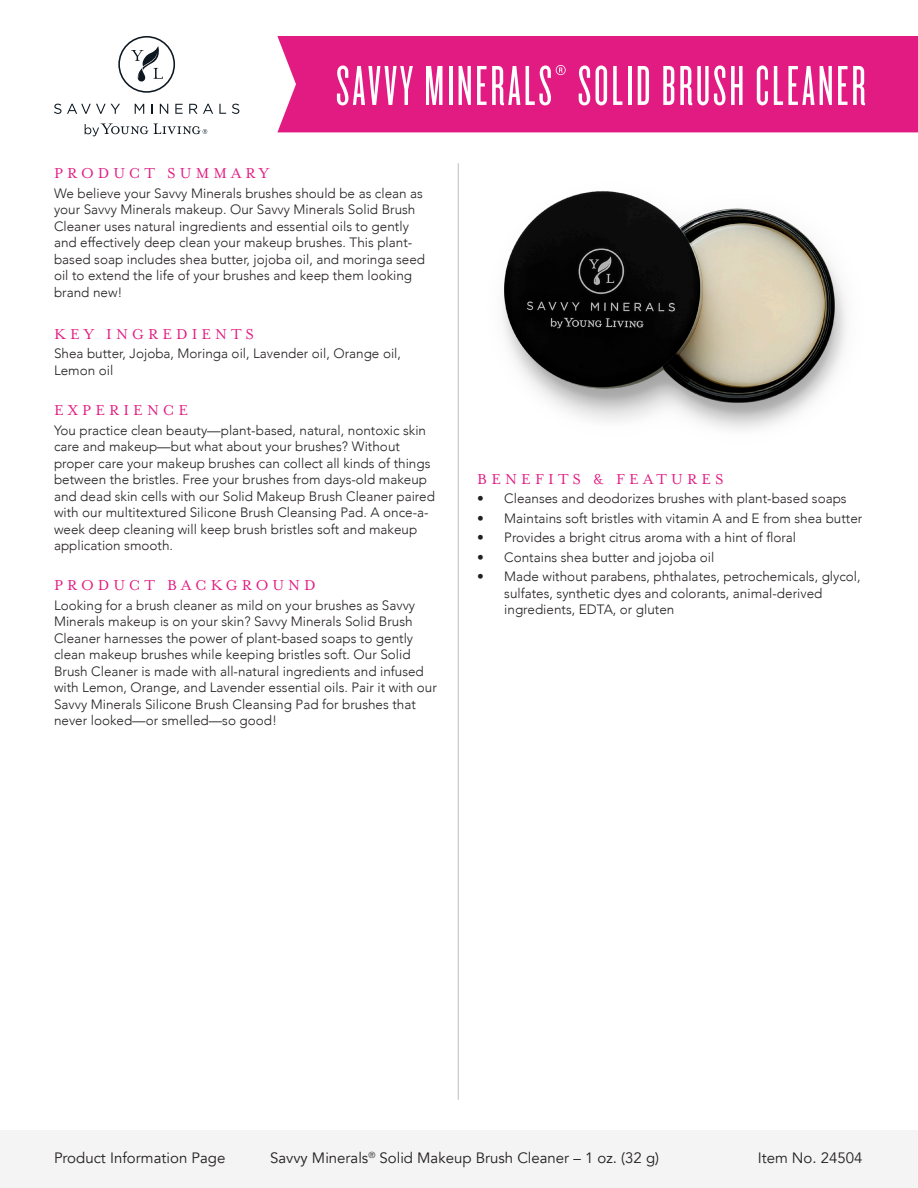
<style>
.page{position:relative;width:918px;height:1188px;background:#fff}
.page>*{position:absolute;margin:0;border:0;box-sizing:border-box;transform-origin:0 0}
.t1{font:58.5px "Knockout 26 Junior Flywght";letter-spacing:.05em;color:#fff}
.t2{font:16.5px "Mrs Eaves OT";letter-spacing:.25em;color:#e21b82}
.t3{font:15px "Avenir";color:#231f20}
.t4{font:300 13.5px/16.5px "Avenir";color:#231f20}
</style>
<div class="page">
<div style="left:277px;top:36px;width:641px;height:96px;background:#e21b82"></div>
<div style="left:0;top:1130px;width:918px;height:58px;background:#f4f4f4"></div>
<hr style="left:458px;top:163px;width:1px;height:937px;background:#bcbdc0">
<svg style="left:85px;top:123px;width:122px;height:13px"></svg>
<svg style="left:54px;top:104px;width:66px;height:10px"></svg>
<svg style="left:135px;top:104px;width:9px;height:10px"></svg>
<svg style="left:151px;top:104px;width:2px;height:10px"></svg>
<svg style="left:160px;top:104px;width:8px;height:10px"></svg>
<svg style="left:175px;top:104px;width:8px;height:10px"></svg>
<svg style="left:189px;top:104px;width:24px;height:10px"></svg>
<svg style="left:219px;top:104px;width:7px;height:10px"></svg>
<svg style="left:232px;top:104px;width:7px;height:10px"></svg>
<svg style="left:118px;top:36px;width:57px;height:57px"></svg>
<img style="left:503px;top:191px;width:343px;height:239px">
<p class="t1" style="left:336px;top:53px;width:531px">SAVVY MINERALS® SOLID BRUSH CLEANER</p>
<p class="t2" style="left:54px;top:164px;width:217px">PRODUCT SUMMARY</p>
<p class="t4" style="left:54px;top:185px;width:373px">We believe your Savvy Minerals brushes should be as clean as your Savvy Minerals makeup. Our Savvy Minerals Solid Brush Cleaner uses natural ingredients and essential oils to gently and effectively deep clean your makeup brushes. This plant&shy;based soap includes shea butter, jojoba oil, and moringa seed oil to extend the life of your brushes and keep them looking brand new!</p>
<p class="t2" style="left:54px;top:325px;width:202px">KEY INGREDIENTS</p>
<p class="t4" style="left:54px;top:345px;width:349px">Shea butter, Jojoba, Moringa oil, Lavender oil, Orange oil,<br>Lemon oil</p>
<p class="t2" style="left:54px;top:401px;width:136px">EXPERIENCE</p>
<p class="t4" style="left:54px;top:422px;width:382px">You practice clean beauty—plant-based, natural, nontoxic skin care and makeup—but what about your brushes? Without proper care your makeup brushes can collect all kinds of things between the bristles. Free your brushes from days-old makeup and dead skin cells with our Solid Makeup Brush Cleaner paired with our multitextured Silicone Brush Cleansing Pad. A once-a&shy;week deep cleaning will keep brush bristles soft and makeup application smooth.</p>
<p class="t2" style="left:54px;top:576px;width:263px">PRODUCT BACKGROUND</p>
<p class="t4" style="left:54px;top:597px;width:384px">Looking for a brush cleaner as mild on your brushes as Savvy Minerals makeup is on your skin? Savvy Minerals Solid Brush Cleaner harnesses the power of plant-based soaps to gently clean makeup brushes while keeping bristles soft. Our Solid Brush Cleaner is made with all-natural ingredients and infused with Lemon, Orange, and Lavender essential oils. Pair it with our Savvy Minerals Silicone Brush Cleansing Pad for brushes that never looked—or smelled—so good!</p>
<p class="t2" style="left:477px;top:470px;width:248px">BENEFITS &amp; FEATURES</p>
<p class="t4" style="left:477px;top:490px;width:371px">• Cleanses and deodorizes brushes with plant-based soaps</p>
<p class="t4" style="left:477px;top:510px;width:387px">• Maintains soft bristles with vitamin A and E from shea butter</p>
<p class="t4" style="left:477px;top:529px;width:320px">• Provides a bright citrus aroma with a hint of floral</p>
<p class="t4" style="left:477px;top:549px;width:239px">• Contains shea butter and jojoba oil</p>
<p class="t4" style="left:504px;top:568px;width:358px;text-indent:-27px">• Made without parabens, phthalates, petrochemicals, glycol, sulfates, synthetic dyes and colorants, animal-derived ingredients, EDTA, or gluten</p>
<p class="t3" style="left:54px;top:1148px;width:173px">Product Information Page</p>
<p class="t3" style="left:270px;top:1148px;width:391px">Savvy Minerals<sup>®</sup> Solid Makeup Brush Cleaner – 1 oz. (32 g)</p>
<p class="t3" style="left:758px;top:1148px;width:106px">Item No. 24504</p>
</div>
